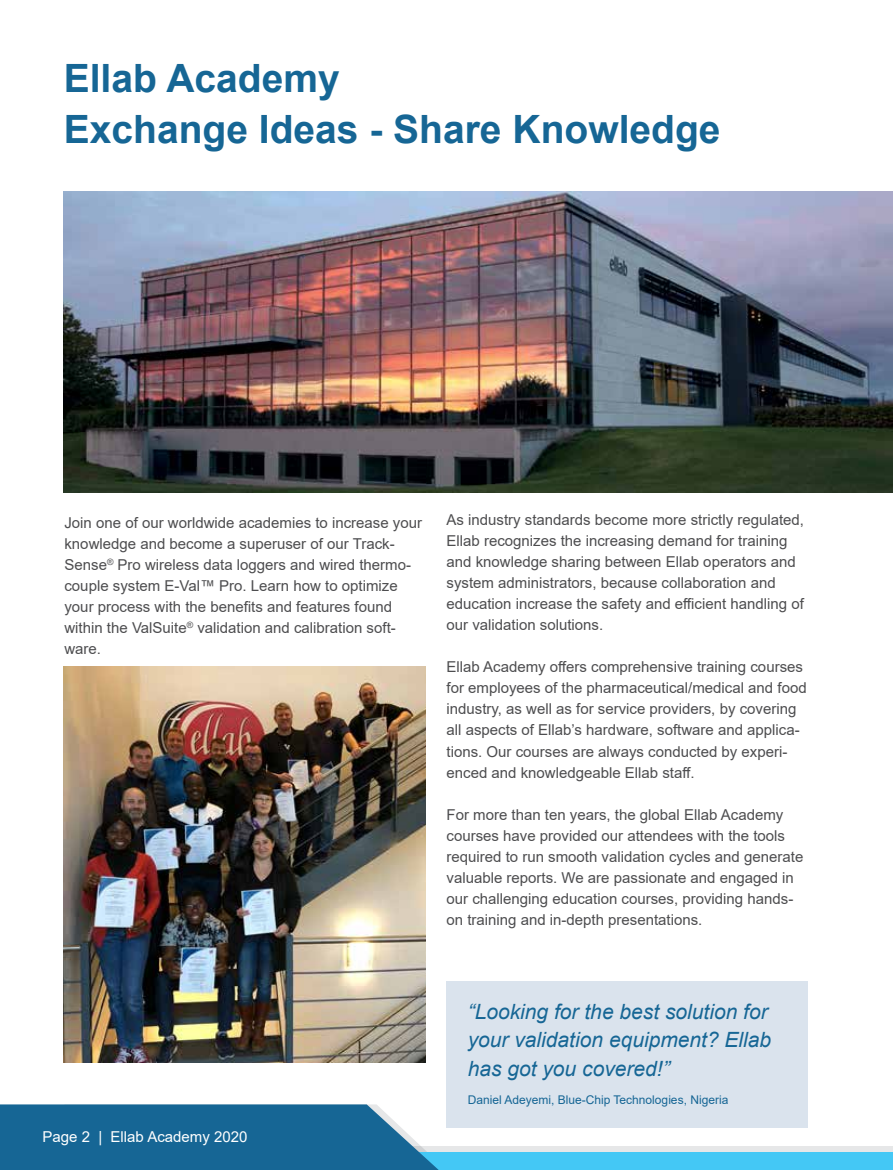
<style>
.page{position:relative;width:893px;height:1170px;background:#fff}
.page>*{position:absolute;margin:0;border:0;box-sizing:border-box;transform-origin:0 0}
.t1{font:700 39px/51px "Arial";color:#166695}
.t2{font:italic 21px/28.5px "Arial";color:#166695}
.t3{font:15px/21px "Arial";color:#4d4d4f}
.t4{font:15px "Arial";color:#fff}
.t5{font:12px "Arial";color:#166695}
</style>
<div class="page">
<div style="left:340px;top:1146px;width:553px;height:23px;background:#e6e7e8"></div>
<div style="left:340px;top:1151px;width:553px;height:18px;background:#44c8f5"></div>
<svg style="left:0;top:1104px;width:486px;height:65px;background:#327aa4"></svg>
<div style="left:446px;top:980px;width:362px;height:147px;background:#dae3ed"></div>
<img style="left:64px;top:666px;width:361px;height:396px">
<img style="left:64px;top:191px;width:829px;height:302px">
<h1 class="t1" style="left:64px;top:53px;width:658px">Ellab Academy<br>Exchange Ideas - Share Knowledge</h1>
<p class="t3" style="left:64px;top:511px;width:359px">Join one of our worldwide academies to increase your knowledge and become a superuser of our Track-Sense<sup>®</sup> Pro wireless data loggers and wired thermo&shy;couple system E-Val™ Pro. Learn how to optimize your process with the benefits and features found within the ValSuite<sup>®</sup> validation and calibration soft&shy;ware.</p>
<p class="t3" style="left:446px;top:509px;width:359px">As industry standards become more strictly regulated, Ellab recognizes the increasing demand for training and knowledge sharing between Ellab operators and system administrators, because collaboration and education increase the safety and efficient handling of our validation solutions.</p>
<p class="t3" style="left:446px;top:656px;width:362px">Ellab Academy offers comprehensive training courses for employees of the pharmaceutical/medical and food industry, as well as for service providers, by covering all aspects of Ellab’s hardware, software and applica&shy;tions. Our courses are always conducted by experi&shy;enced and knowledgeable Ellab staff.</p>
<p class="t3" style="left:446px;top:803px;width:358px">For more than ten years, the global Ellab Academy courses have provided our attendees with the tools required to run smooth validation cycles and generate valuable reports. We are passionate and engaged in our challenging education courses, providing hands&shy;on training and in-depth presentations.</p>
<p class="t4" style="left:43px;top:1126px;width:206px">Page 2 | Ellab Academy 2020</p>
<h2 class="t2" style="left:468px;top:997px;width:305px">“Looking for the best solution for your validation equipment? Ellab has got you covered!”</h2>
<p class="t5" style="left:468px;top:1091px;width:262px">Daniel Adeyemi, Blue-Chip Technologies, Nigeria</p>
</div>
